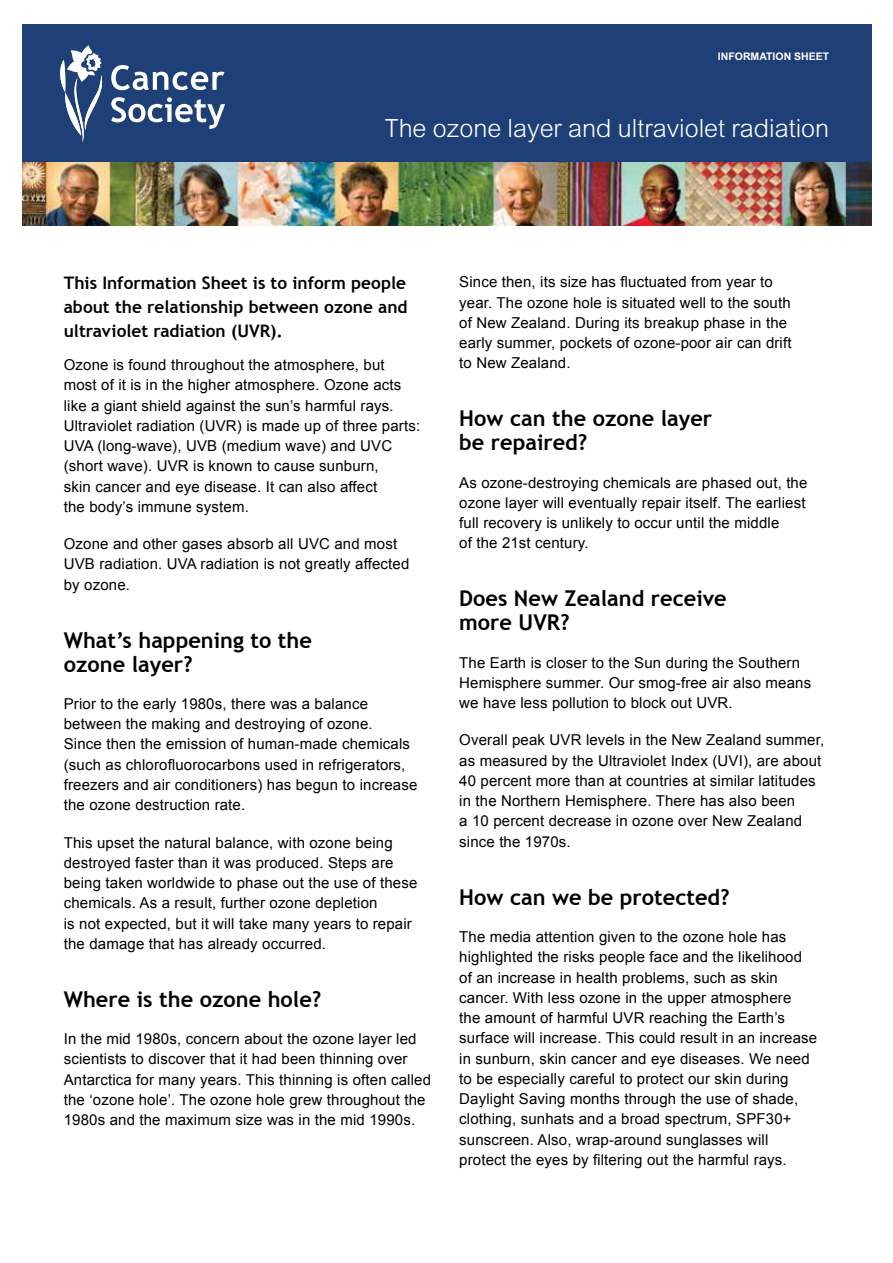
<style>
.page{position:relative;width:893px;height:1263px;background:#fff}
.page>*{position:absolute;margin:0;border:0;box-sizing:border-box;transform-origin:0 0}
.t1{font:27px "Arial";color:#fff}
.t2{font:700 21.75px/24px "Trebuchet MS";color:#000}
.t3{font:700 17.25px/24px "Trebuchet MS";color:#000;text-align:justify}
.t4{font:15px/20.2px "Arial";letter-spacing:.01em;color:#000}
.t5{font:700 10.5px "Arial";color:#fff}
</style>
<div class="page">
<div style="left:22px;top:24px;width:850px;height:201px;background:#1e4077"></div>
<img style="left:22px;top:162px;width:850px;height:63px">
<svg style="left:60px;top:45px;width:43px;height:98px"></svg>
<svg style="left:111px;top:97px;width:114px;height:32px"></svg>
<svg style="left:111px;top:65px;width:113px;height:25px"></svg>
<p class="t5" style="left:718px;top:49px;width:113px">INFORMATION SHEET</p>
<h1 class="t1" style="left:385px;top:110px;width:446px">The ozone layer and ultraviolet radiation</h1>
<p class="t3" style="left:64px;top:271px;width:345px">This Information Sheet is to inform people about the relationship between ozone and ultraviolet radiation (UVR).</p>
<p class="t4" style="left:64px;top:355px;width:358px">Ozone is found throughout the atmosphere, but most of it is in the higher atmosphere. Ozone acts like a giant shield against the sun’s harmful rays.<br>Ultraviolet radiation (UVR) is made up of three parts:<br>UVA (long-wave), UVB (medium wave) and UVC (short wave). UVR is known to cause sunburn,<br>skin cancer and eye disease. It can also affect<br>the body’s immune system.</p>
<p class="t4" style="left:64px;top:534px;width:347px">Ozone and other gases absorb all UVC and most<br>UVB radiation. UVA radiation is not greatly affected by ozone.</p>
<h2 class="t2" style="left:64px;top:628px;width:250px">What’s happening to the ozone layer?</h2>
<p class="t4" style="left:64px;top:694px;width:355px">Prior to the early 1980s, there was a balance between the making and destroying of ozone.<br>Since then the emission of human-made chemicals (such as chlorofluorocarbons used in refrigerators, freezers and air conditioners) has begun to increase the ozone destruction rate.</p>
<p class="t4" style="left:64px;top:832px;width:355px">This upset the natural balance, with ozone being destroyed faster than it was produced. Steps are being taken worldwide to phase out the use of these chemicals. As a result, further ozone depletion<br>is not expected, but it will take many years to repair the damage that has already occurred.</p>
<h2 class="t2" style="left:64px;top:987px;width:259px">Where is the ozone hole?</h2>
<p class="t4" style="left:64px;top:1029px;width:369px">In the mid 1980s, concern about the ozone layer led scientists to discover that it had been thinning over Antarctica for many years. This thinning is often called the ‘ozone hole’. The ozone hole grew throughout the 1980s and the maximum size was in the mid 1990s.</p>
<p class="t4" style="left:459px;top:272px;width:334px">Since then, its size has fluctuated from year to year. The ozone hole is situated well to the south of New Zealand. During its breakup phase in the early summer, pockets of ozone-poor air can drift to New Zealand.</p>
<h2 class="t2" style="left:459px;top:407px;width:254px">How can the ozone layer be repaired?</h2>
<p class="t4" style="left:459px;top:472px;width:350px">As ozone-destroying chemicals are phased out, the ozone layer will eventually repair itself. The earliest full recovery is unlikely to occur until the middle<br>of the 21st century.</p>
<h2 class="t2" style="left:459px;top:587px;width:269px">Does New Zealand receive more UVR?</h2>
<p class="t4" style="left:459px;top:652px;width:353px">The Earth is closer to the Sun during the Southern<br>Hemisphere summer. Our smog-free air also means we have less pollution to block out UVR.</p>
<p class="t4" style="left:459px;top:730px;width:366px">Overall peak UVR levels in the New Zealand summer, as measured by the Ultraviolet Index (UVI), are about 40 percent more than at countries at similar latitudes in the Northern Hemisphere. There has also been<br>a 10 percent decrease in ozone over New Zealand since the 1970s.</p>
<h2 class="t2" style="left:459px;top:885px;width:272px">How can we be protected?</h2>
<p class="t4" style="left:459px;top:927px;width:359px">The media attention given to the ozone hole has highlighted the risks people face and the likelihood of an increase in health problems, such as skin cancer. With less ozone in the upper atmosphere<br>the amount of harmful UVR reaching the Earth’s surface will increase. This could result in an increase in sunburn, skin cancer and eye diseases. We need to be especially careful to protect our skin during Daylight Saving months through the use of shade, clothing, sunhats and a broad spectrum, SPF30+ sunscreen. Also, wrap-around sunglasses will protect the eyes by filtering out the harmful rays.</p>
</div>
